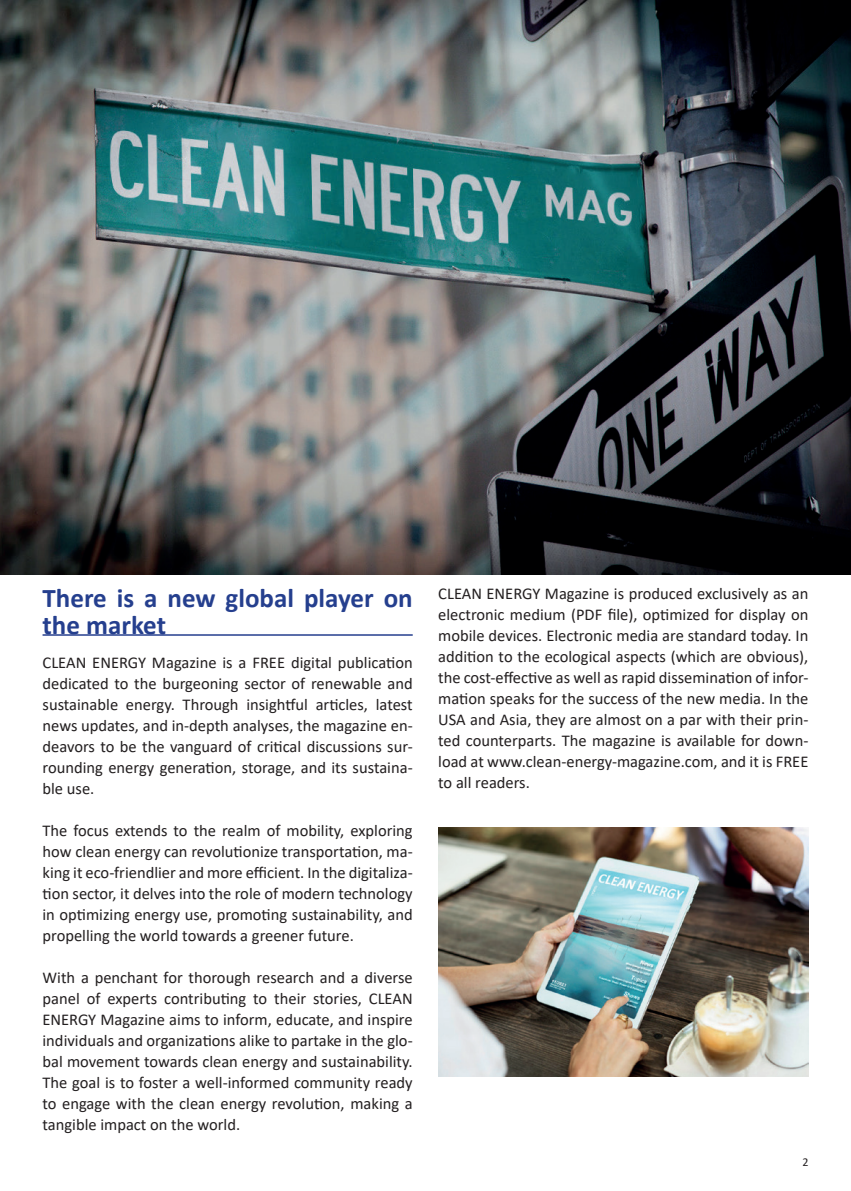
<style>
.page{position:relative;width:851px;height:1191px;background:#fff}
.page>*{position:absolute;margin:0;border:0;box-sizing:border-box;transform-origin:0 0}
.Titel1{font:700 27px/27px "Calibri";color:#253f8e}
.Fliesstext{font:16.5px/21px "Calibri";color:#231f20;text-align:justify}
.t1{font:12px "Calibri";color:#231f20}
</style>
<div class="page">
<img style="left:0;top:0;width:850px;height:574px">
<hr style="left:43px;top:634px;width:369px;height:2px;background:#253f8e">
<img style="left:438px;top:827px;width:370px;height:249px">
<p class="Titel1" style="left:43px;top:584px;width:371px">There is a new global player on the market</p>
<p class="Fliesstext" style="left:43px;top:651px;width:371px">CLEAN ENERGY Magazine is a FREE digital publication dedicated to the burgeoning sector of renewable and sustainable energy. Through insightful articles, latest news updates, and in-depth analyses, the magazine en&shy;deavors to be the vanguard of critical discussions sur&shy;rounding energy generation, storage, and its sustaina&shy;ble use.</p>
<p class="Fliesstext" style="left:43px;top:819px;width:371px">The focus extends to the realm of mobility, exploring how clean energy can revolutionize transportation, ma&shy;king it eco-friendlier and more efficient. In the digitaliza&shy;tion sector, it delves into the role of modern technology in optimizing energy use, promoting sustainability, and propelling the world towards a greener future.</p>
<p class="Fliesstext" style="left:43px;top:966px;width:371px">With a penchant for thorough research and a diverse panel of experts contributing to their stories, CLEAN ENERGY Magazine aims to inform, educate, and inspire individuals and organizations alike to partake in the glo&shy;bal movement towards clean energy and sustainability.<br>The goal is to foster a well-informed community ready to engage with the clean energy revolution, making a tangible impact on the world.</p>
<p class="Fliesstext" style="left:438px;top:583px;width:371px">CLEAN ENERGY Magazine is produced exclusively as an electronic medium (PDF file), optimized for display on mobile devices. Electronic media are standard today. In addition to the ecological aspects (which are obvious), the cost-effective as well as rapid dissemination of infor&shy;mation speaks for the success of the new media. In the USA and Asia, they are almost on a par with their prin&shy;ted counterparts. The magazine is available for down&shy;load at www.clean-energy-magazine.com, and it is FREE to all readers.</p>
<p class="t1" style="left:802px;top:1153px;width:8px">2</p>
</div>
